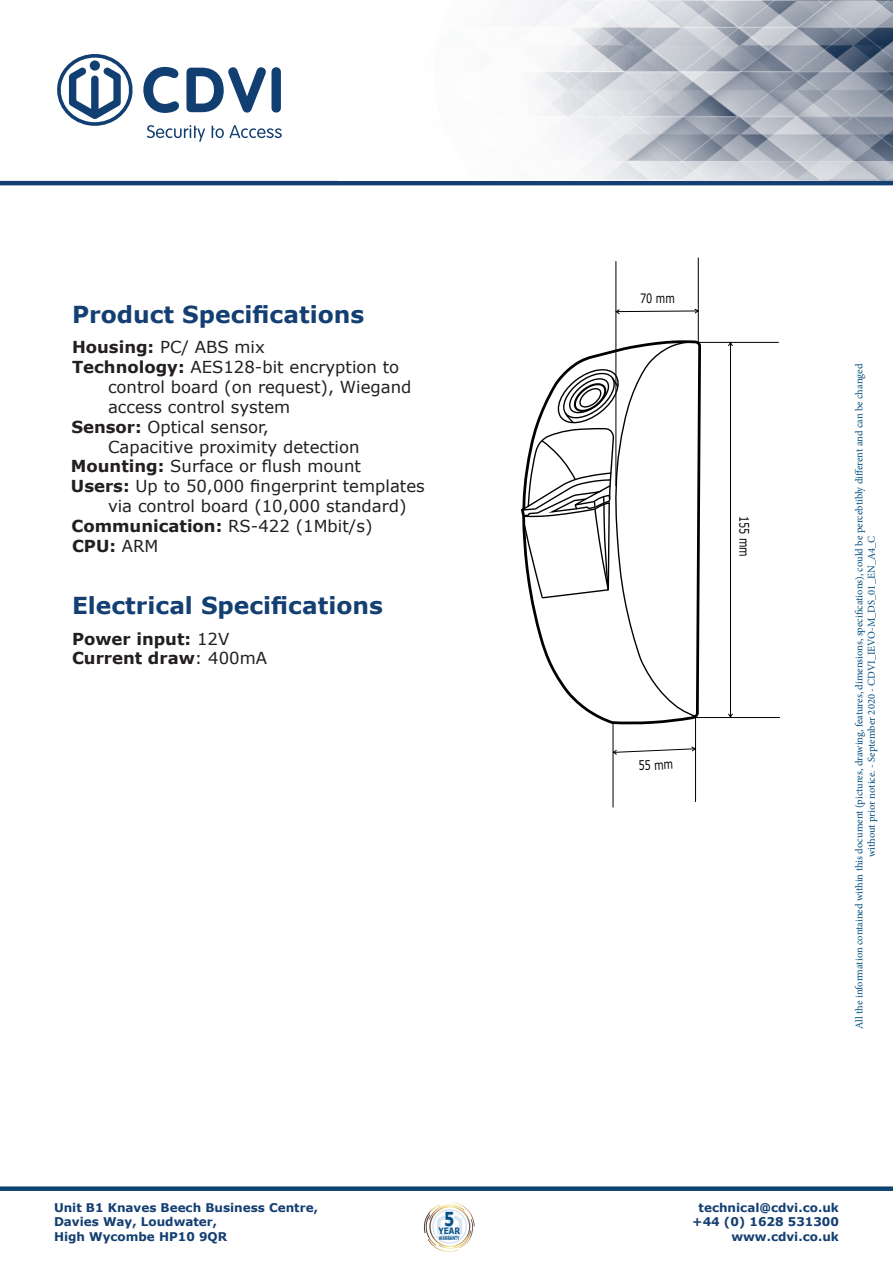
<style>
.page{position:relative;width:893px;height:1263px;background:#fff}
.page>*{position:absolute;margin:0;border:0;box-sizing:border-box;transform-origin:0 0}
.t1{font:700 23.4px "Verdana";color:#143f72}
.t2{font:16.5px "Verdana";color:#231f20}
.t3{font:700 16.5px "Verdana";color:#231f20}
.t4{font:12.9px "Verdana";color:#000;scale:.75 1}
.t5{font:700 12px "Verdana";color:#143f72}
.t6{font:10.5px/12.6px "Minion Pro";color:#014d7f;text-align:center}
.t7{font:700 8.85px "Verdana";color:#014f85;scale:.82 1}
.t8{font:700 5.1px "Verdana";color:#014f85;scale:.62 1}
.s1{font-weight:700}
.s2{font-weight:400}
</style>
<div class="page">
<svg style="left:57px;top:54px;width:76px;height:72px"></svg>
<svg style="left:147px;top:125px;width:58px;height:17px"></svg>
<svg style="left:212px;top:125px;width:70px;height:13px"></svg>
<svg style="left:143px;top:67px;width:36px;height:46px"></svg>
<svg style="left:186px;top:67px;width:80px;height:46px"></svg>
<div style="left:272px;top:67px;width:9px;height:46px;background:#113f71;border-radius:5px"></div>
<hr style="left:0;top:181px;width:893px;height:4px;background:#143f72">
<img style="left:501px;top:0;width:392px;height:181px">
<div style="left:0;top:1186px;width:893px;height:5px;background:#0f4372"></div>
<svg style="left:521px;top:339px;width:182px;height:387px"></svg>
<svg style="left:522px;top:341px;width:175px;height:377px"></svg>
<hr style="left:694px;top:342px;width:85px;height:1px;background:#000">
<hr style="left:695px;top:717px;width:85px;height:1px;background:#000">
<hr style="left:698px;top:258px;width:1px;height:84px;background:#000">
<hr style="left:616px;top:261px;width:1px;height:225px;background:#000">
<hr style="left:695px;top:717px;width:1px;height:85px;background:#000">
<hr style="left:613px;top:723px;width:1px;height:84px;background:#000">
<hr style="left:730px;top:343px;width:1px;height:374px;background:#000">
<svg style="left:727px;top:341px;width:6px;height:6px"></svg>
<svg style="left:728px;top:713px;width:5px;height:4px"></svg>
<svg style="left:612px;top:746px;width:83px;height:9px"></svg>
<svg style="left:615px;top:308px;width:84px;height:7px"></svg>
<svg style="left:424px;top:1202px;width:51px;height:50px"></svg>
<p class="t1" style="left:72px;top:300px;width:294px">Product Specifications</p>
<p class="t2" style="left:72px;top:337px;width:194px"><span class="s1">Housing:</span> PC/ ABS mix</p>
<p class="t2" style="left:72px;top:357px;width:329px"><span class="s1">Technology:</span> AES128-bit encryption to</p>
<p class="t2" style="left:108px;top:377px;width:305px">control board (on request), Wiegand</p>
<p class="t2" style="left:108px;top:396px;width:184px">access control system</p>
<p class="t2" style="left:71px;top:416px;width:199px"><span class="s1">Sensor:</span> Optical sensor,</p>
<p class="t2" style="left:108px;top:436px;width:253px">Capacitive proximity detection</p>
<p class="t2" style="left:71px;top:456px;width:292px"><span class="s1">Mounting:</span> Surface or flush mount</p>
<p class="t2" style="left:71px;top:476px;width:355px"><span class="s1">Users:</span> Up to 50,000 fingerprint templates</p>
<p class="t2" style="left:108px;top:495px;width:300px">via control board (10,000 standard)</p>
<p class="t2" style="left:71px;top:515px;width:303px"><span class="s1">Communication:</span> RS-422 (1Mbit/s)</p>
<p class="t3" style="left:72px;top:535px;width:88px">CPU: <span class="s2">ARM</span></p>
<p class="t1" style="left:72px;top:590px;width:312px">Electrical Specifications</p>
<p class="t3" style="left:72px;top:628px;width:159px">Power input: <span class="s2">12V</span></p>
<p class="t3" style="left:72px;top:648px;width:197px">Current draw<span class="s2">: 400mA</span></p>
<p class="t5" style="left:54px;top:1200px;width:266px">Unit B1 Knaves Beech Business Centre,</p>
<p class="t5" style="left:54px;top:1214px;width:165px">Davies Way, Loudwater,</p>
<p class="t5" style="left:54px;top:1229px;width:175px">High Wycombe HP10 9QR</p>
<p class="t7" style="left:438px;top:1225px;width:28px">YEAR<sup>5</sup></p>
<p class="t8" style="left:439px;top:1234px;width:35px">WARRANTY</p>
<p class="t4" style="left:640px;top:290px;width:48px">70 mm</p>
<p class="t4" style="left:752px;top:516px;width:56px;rotate:90deg">155 mm</p>
<p class="t4" style="left:638px;top:757px;width:48px;rotate:-3deg">55 mm</p>
<p class="t6" style="left:853px;top:1029px;width:667px;rotate:-90deg">All the information contained within this document (pictures, drawing, features, dimensions, specifications), could be percebtibly different and can be changed without prior notice. - September 2020 - CDVI_IEVO-M_DS_01_EN_A4_C</p>
<p class="t5" style="left:699px;top:1200px;width:142px">technical@cdvi.co.uk</p>
<p class="t5" style="left:692px;top:1214px;width:148px">+44 (0) 1628 531300</p>
<p class="t5" style="left:731px;top:1229px;width:109px">www.cdvi.co.uk</p>
</div>
